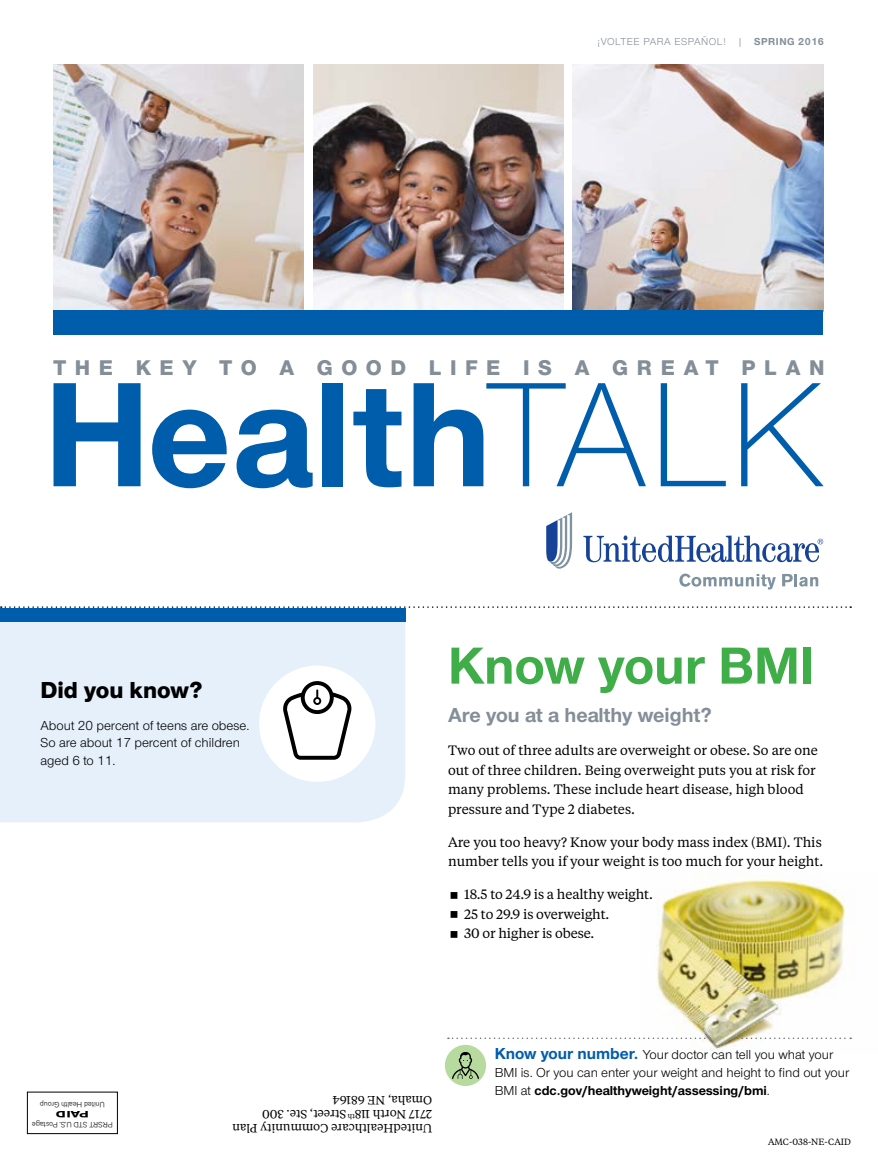
<style>
.page{position:relative;width:878px;height:1161px;background:#fff}
.page>*{position:absolute;margin:0;border:0;box-sizing:border-box;transform-origin:0 0}
.t1{font:700 154.5px "UHC Sans";color:#005dac}
.t2{font:700 54px "UHC Sans";color:#3fae49}
.t3{font:800 24px "UHC Sans";color:#000}
.t4{font:800 22.05px "UHC Sans";letter-spacing:.39em;color:#838e98}
.t5{font:700 21px "UHC Sans";color:#838e98}
.t6{font:13.5px/19.5px "UHC Serif Text";color:#000}
.t7{font:13.5px/18px "UHC Sans";color:#000}
.t8{font:12px/14.2px "UHC Serif Text";color:#000}
.t9{font:10.5px "UHC Sans";letter-spacing:.05em;color:#838e98}
.t10{font:9px "UHC Serif Text";color:#000}
.t11{font:700 9px "Akzidenz Grotesk BE";color:#000;scale:1.5 1}
.t12{font:300 7.5px "Akzidenz Grotesk BE";color:#000}
.s1{font-weight:700}
.s2{font-weight:300}
.s3{font-weight:700;font-size:16.5px;color:#005dac}
</style>
<div class="page">
<img style="left:639px;top:878px;width:213px;height:173px">
<div style="left:0;top:621px;width:405px;height:201px;background:#e5f0fa"></div>
<div style="left:259px;top:666px;width:116px;height:116px;background:#fff;border-radius:50%"></div>
<svg style="left:283px;top:681px;width:69px;height:79px"></svg>
<div style="left:0;top:608px;width:405px;height:13px;background:#005dac"></div>
<svg style="left:448px;top:1038px;width:403px;height:1px"></svg>
<div style="left:445px;top:1045px;width:41px;height:41px;background:#b7db9f;border-radius:50%"></div>
<svg style="left:452px;top:1052px;width:27px;height:27px"></svg>
<div style="left:27px;top:1092px;width:91px;height:42px;border:1px solid #000"></div>
<svg style="left:1px;top:606px;width:850px;height:2px"></svg>
<svg style="left:583px;top:535px;width:240px;height:27px"></svg>
<svg style="left:546px;top:512px;width:26px;height:57px"></svg>
<svg style="left:679px;top:574px;width:96px;height:15px"></svg>
<svg style="left:782px;top:574px;width:36px;height:13px"></svg>
<img style="left:53px;top:64px;width:250px;height:247px">
<img style="left:313px;top:64px;width:250px;height:247px">
<img style="left:573px;top:64px;width:250px;height:247px">
<div style="left:53px;top:311px;width:770px;height:24px;background:#005dac"></div>
<p class="t9" style="left:597px;top:35px;width:228px">¡VOLTEE PARA ESPAÑOL! | <span class="s1">SPRING 2016</span></p>
<h3 class="t4" style="left:53px;top:352px;width:772px">THE KEY TO A GOOD LIFE IS A GREAT PLAN</h3>
<h1 class="t1" style="left:43px;top:331px;width:781px">Health<span class="s2">TALK</span></h1>
<h3 class="t3" style="left:40px;top:673px;width:163px">Did you know?</h3>
<p class="t7" style="left:40px;top:716px;width:210px">About 20 percent of teens are obese.<br>So are about 17 percent of children aged 6 to 11.</p>
<h2 class="t2" style="left:448px;top:629px;width:368px">Know your BMI</h2>
<h3 class="t5" style="left:448px;top:701px;width:265px">Are you at a healthy weight?</h3>
<p class="t6" style="left:448px;top:740px;width:371px">Two out of three adults are overweight or obese. So are one out of three children. Being overweight puts you at risk for many problems. These include heart disease, high blood pressure and Type 2 diabetes.</p>
<p class="t6" style="left:448px;top:832px;width:377px">Are you too heavy? Know your body mass index (BMI). This number tells you if your weight is too much for your height.</p>
<p class="t6" style="left:464px;top:884px;width:190px">18.5 to 24.9 is a healthy weight.<br>25 to 29.9 is overweight.<br>30 or higher is obese.</p>
<p class="t12" style="left:105px;top:1109px;width:66px;rotate:-180deg">United Health Group</p>
<p class="t11" style="left:89px;top:1119px;width:23px;rotate:-180deg">PAID</p>
<p class="t12" style="left:113px;top:1128px;width:82px;rotate:-180deg">PRSRT STD U.S. Postage</p>
<p class="t8" style="left:432px;top:1136px;width:201px;rotate:-180deg">UnitedHealthcare Community Plan<br>2717 North 118<sup>th</sup> Street, Ste. 300<br>Omaha, NE 68164</p>
<p class="t7" style="left:494px;top:1045px;width:356px"><span class="s3">Know your number.</span> Your doctor can tell you what your<br>BMI is. Or you can enter your weight and height to find out your<br>BMI at <span class="s1">cdc.gov/healthyweight/assessing/bmi</span>.</p>
<p class="t10" style="left:768px;top:1135px;width:84px">AMC-038-NE-CAID</p>
</div>
